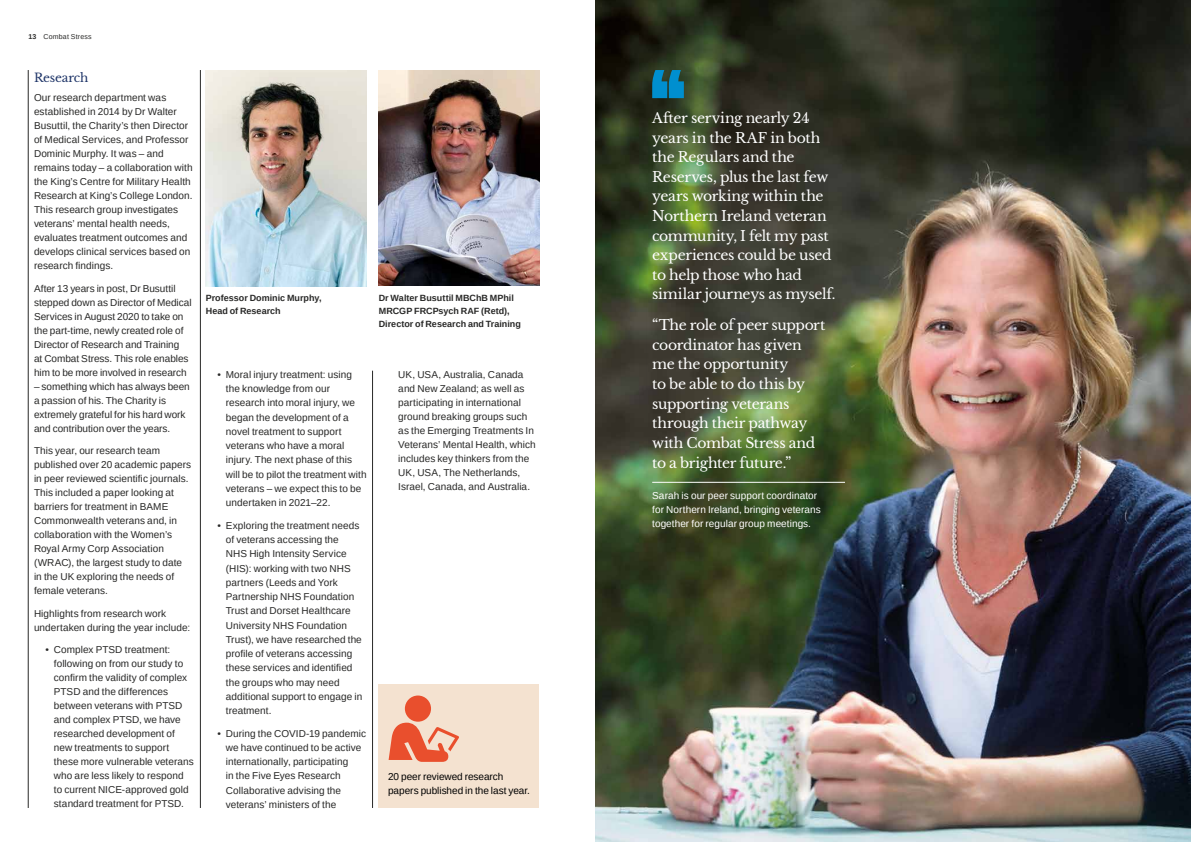
<style>
.page{position:relative;width:1191px;height:842px;background:#fff}
.page>*{position:absolute;margin:0;border:0;box-sizing:border-box;transform-origin:0 0}
.t1{font:14px/19.6px "Libre Baskerville";letter-spacing:-.025em;color:#fff}
.t2{font:12px "Libre Baskerville";letter-spacing:-.02em;color:#203669}
.t3{font:10px/14px "Arimo";letter-spacing:.005em;color:#282827}
.t4{font:10px/14px "Arimo";letter-spacing:.005em;color:#fff}
.t5{font:10px/14px "Arimo";letter-spacing:-.005em;color:#000}
.t6{font:700 9px/13px "Arimo";color:#282827}
.t7{font:7px "Arimo";letter-spacing:.025em;color:#282827}
.s1{font-weight:700}
</style>
<div class="page">
<img style="left:595px;top:0;width:596px;height:842px">
<hr style="left:28px;top:70px;width:1px;height:738px;background:#282827">
<hr style="left:652px;top:482px;width:193px;height:1px;background:#fff">
<svg style="left:652px;top:70px;width:32px;height:28px"></svg>
<hr style="left:200px;top:70px;width:1px;height:738px;background:#282827">
<img style="left:206px;top:70px;width:161px;height:216px">
<div style="left:378px;top:684px;width:161px;height:124px;background:#f4e2d0"></div>
<svg style="left:388px;top:723px;width:71px;height:39px"></svg>
<div style="left:405px;top:695px;width:26px;height:27px;background:#e94f2d;border-radius:50%"></div>
<hr style="left:372px;top:371px;width:1px;height:437px;background:#282827">
<img style="left:379px;top:70px;width:160px;height:215px">
<p class="t7" style="left:28px;top:32px;width:65px"><span class="s1">13</span> Combat Stress</p>
<p class="t2" style="left:34px;top:70px;width:56px">Research</p>
<p class="t3" style="left:34px;top:91px;width:160px">Our research department was established in 2014 by Dr Walter<br>Busuttil, the Charity’s then Director of Medical Services, and Professor<br>Dominic Murphy. It was – and remains today – a collaboration with the King’s Centre for Military Health<br>Research at King’s College London.<br>This research group investigates veterans’ mental health needs, evaluates treatment outcomes and develops clinical services based on research findings.</p>
<p class="t3" style="left:34px;top:281px;width:159px">After 13 years in post, Dr Busuttil stepped down as Director of Medical Services in August 2020 to take on the part-time, newly created role of Director of Research and Training<br>at Combat Stress. This role enables him to be more involved in research</p>
<p class="t3" style="left:34px;top:379px;width:157px">– something which has always been a passion of his. The Charity is extremely grateful for his hard work and contribution over the years.</p>
<p class="t3" style="left:34px;top:444px;width:159px">This year, our research team published over 20 academic papers in peer reviewed scientific journals.<br>This included a paper looking at barriers for treatment in BAME<br>Commonwealth veterans and, in collaboration with the Women’s<br>Royal Army Corp Association (WRAC), the largest study to date in the UK exploring the needs of female veterans.</p>
<p class="t3" style="left:34px;top:606px;width:158px">Highlights from research work undertaken during the year include:</p>
<p class="t3" style="left:54px;top:643px;width:141px;text-indent:-8px">• Complex PTSD treatment: following on from our study to confirm the validity of complex<br>PTSD and the differences between veterans with PTSD and complex PTSD, we have researched development of new treatments to support these more vulnerable veterans who are less likely to respond to current NICE-approved gold standard treatment for PTSD.</p>
<p class="t6" style="left:206px;top:292px;width:117px">Professor Dominic Murphy,<br>Head of Research</p>
<p class="t3" style="left:226px;top:367px;width:142px;text-indent:-8px">• Moral injury treatment: using the knowledge from our research into moral injury, we began the development of a novel treatment to support veterans who have a moral injury. The next phase of this will be to pilot the treatment with veterans – we expect this to be undertaken in 2021–22.</p>
<p class="t3" style="left:226px;top:518px;width:138px;text-indent:-8px">• Exploring the treatment needs of veterans accessing the<br>NHS High Intensity Service (HIS): working with two NHS partners (Leeds and York<br>Partnership NHS Foundation<br>Trust and Dorset Healthcare<br>University NHS Foundation<br>Trust), we have researched the profile of veterans accessing these services and identified the groups who may need additional support to engage in treatment.</p>
<p class="t3" style="left:226px;top:726px;width:142px;text-indent:-8px">• During the COVID-19 pandemic we have continued to be active internationally, participating<br>in the Five Eyes Research<br>Collaborative advising the veterans’ ministers of the</p>
<p class="t6" style="left:379px;top:292px;width:144px">Dr Walter Busuttil MBChB MPhil<br>MRCGP FRCPsych RAF (Retd),<br>Director of Research and Training</p>
<p class="t3" style="left:398px;top:368px;width:139px">UK, USA, Australia, Canada and New Zealand; as well as participating in international ground breaking groups such as the Emerging Treatments In<br>Veterans’ Mental Health, which includes key thinkers from the<br>UK, USA, The Netherlands,<br>Israel, Canada, and Australia.</p>
<p class="t5" style="left:388px;top:770px;width:143px">20 peer reviewed research papers published in the last year.</p>
<p class="t1" style="left:652px;top:108px;width:185px">After serving nearly 24 years in the RAF in both the Regulars and the<br>Reserves, plus the last few years working within the<br>Northern Ireland veteran community, I felt my past experiences could be used to help those who had similar journeys as myself.</p>
<h1 class="t1" style="left:652px;top:315px;width:175px">“The role of peer support coordinator has given me the opportunity<br>to be able to do this by supporting veterans through their pathway with Combat Stress and to a brighter future.”</h1>
<p class="t4" style="left:652px;top:489px;width:170px">Sarah is our peer support coordinator for Northern Ireland, bringing veterans together for regular group meetings.</p>
</div>
